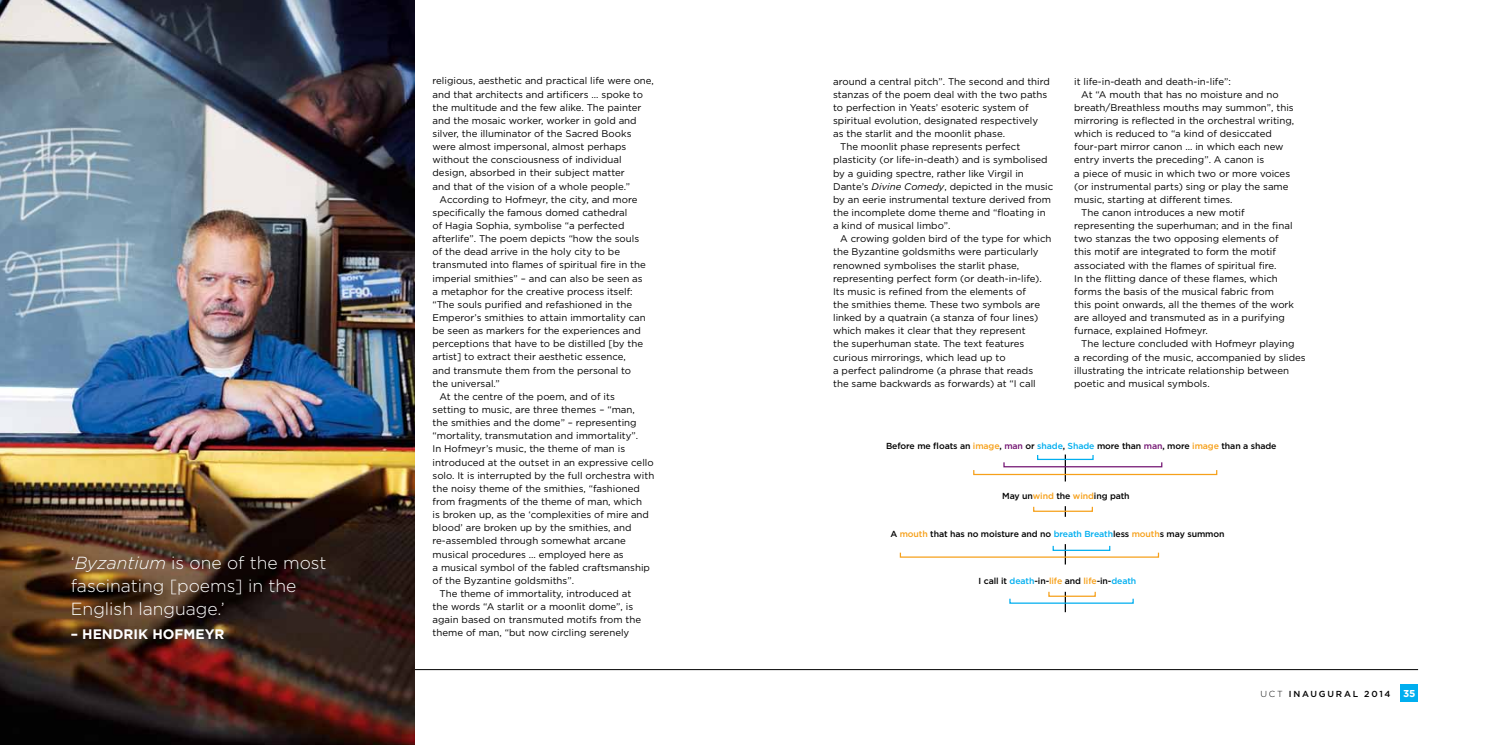
<style>
.page{position:relative;width:1489px;height:745px;background:#fff}
.page>*{position:absolute;margin:0;border:0;box-sizing:border-box;transform-origin:0 0}
.t1{font:300 17.5px/23.1px "Gotham";color:#fff}
.t2{font:700 13.75px "Gotham";color:#fff}
.t3{font:9.75px "Gotham";color:#000}
.t4{font:500 8.75px "Gotham";letter-spacing:-.01em;color:#000}
.t5{font:500 8.75px "Gotham";letter-spacing:.2em;color:#000}
.s1{font-style:italic}
.s2{color:#f6a01a}
.s3{color:#731472}
.s4{color:#00aeef}
.s5{font-weight:300}
.s6{font-weight:700;font-size:10px;color:#fff}
</style>
<div class="page">
<div style="left:1400px;top:683px;width:17px;height:18px;background:#00aeef"></div>
<hr style="left:71px;top:668px;width:1346px;height:1px;background:#000">
<img style="left:0;top:0;width:415px;height:744px">
<svg style="left:1064px;top:456px;width:1px;height:25px"></svg>
<svg style="left:1064px;top:544px;width:1px;height:20px"></svg>
<svg style="left:1064px;top:592px;width:1px;height:19px"></svg>
<div style="left:1003px;top:461px;width:159px;height:6px;border:1px solid #731472"></div>
<div style="left:973px;top:469px;width:244px;height:6px;border:1px solid #f6a01a"></div>
<h1 class="t1" style="left:71px;top:550px;width:257px">‘<span class="s1">Byzantium</span> is one of the most fascinating [poems] in the<br>English language.’</h1>
<h2 class="t2" style="left:71px;top:626px;width:155px">– H ENDRIK HOFMEYR</h2>
<p class="t3" style="left:432px;top:76px;width:223px">religious, aesthetic and practical life were one,</p>
<p class="t3" style="left:432px;top:89px;width:212px">and that architects and artificers … spoke to</p>
<p class="t3" style="left:432px;top:102px;width:210px">the multitude and the few alike. The painter</p>
<p class="t3" style="left:432px;top:115px;width:206px">and the mosaic worker, worker in gold and</p>
<p class="t3" style="left:432px;top:128px;width:200px">silver, the illuminator of the Sacred Books</p>
<p class="t3" style="left:432px;top:141px;width:195px">were almost impersonal, almost perhaps</p>
<p class="t3" style="left:432px;top:154px;width:191px">without the consciousness of individual</p>
<p class="t3" style="left:432px;top:167px;width:194px">design, absorbed in their subject matter</p>
<p class="t3" style="left:432px;top:181px;width:199px">and that of the vision of a whole people.”</p>
<p class="t3" style="left:439px;top:194px;width:199px">According to Hofmeyr, the city, and more</p>
<p class="t3" style="left:432px;top:207px;width:196px">specifically the famous domed cathedral</p>
<p class="t3" style="left:432px;top:220px;width:193px">of Hagia Sophia, symbolise “a perfected</p>
<p class="t3" style="left:432px;top:233px;width:208px">afterlife”. The poem depicts “how the souls</p>
<p class="t3" style="left:432px;top:246px;width:189px">of the dead arrive in the holy city to be</p>
<p class="t3" style="left:432px;top:259px;width:215px">transmuted into flames of spiritual fire in the</p>
<p class="t3" style="left:432px;top:272px;width:212px">imperial smithies” – and can also be seen as</p>
<p class="t3" style="left:432px;top:286px;width:202px">a metaphor for the creative process itself:</p>
<p class="t3" style="left:432px;top:299px;width:201px">“The souls purified and refashioned in the</p>
<p class="t3" style="left:432px;top:312px;width:215px">Emperor’s smithies to attain immortality can</p>
<p class="t3" style="left:432px;top:325px;width:210px">be seen as markers for the experiences and</p>
<p class="t3" style="left:432px;top:338px;width:212px">perceptions that have to be distilled [by the</p>
<p class="t3" style="left:432px;top:351px;width:195px">artist] to extract their aesthetic essence,</p>
<p class="t3" style="left:432px;top:364px;width:200px">and transmute them from the personal to</p>
<p class="t3" style="left:432px;top:377px;width:69px">the universal.”</p>
<p class="t3" style="left:439px;top:391px;width:177px">At the centre of the poem, and of its</p>
<p class="t3" style="left:432px;top:404px;width:204px">setting to music, are three themes – “man,</p>
<p class="t3" style="left:432px;top:417px;width:206px">the smithies and the dome” – representing</p>
<p class="t3" style="left:432px;top:430px;width:207px">“mortality, transmutation and immortality”.</p>
<p class="t3" style="left:432px;top:443px;width:194px">In Hofmeyr’s music, the theme of man is</p>
<p class="t3" style="left:432px;top:456px;width:223px">introduced at the outset in an expressive cello</p>
<p class="t3" style="left:432px;top:469px;width:223px">solo. It is interrupted by the full orchestra with</p>
<p class="t3" style="left:432px;top:482px;width:209px">the noisy theme of the smithies, “fashioned</p>
<p class="t3" style="left:432px;top:496px;width:211px">from fragments of the theme of man, which</p>
<p class="t3" style="left:432px;top:509px;width:218px">is broken up, as the ‘complexities of mire and</p>
<p class="t3" style="left:432px;top:522px;width:200px">blood’ are broken up by the smithies, and</p>
<p class="t3" style="left:432px;top:535px;width:195px">re-assembled through somewhat arcane</p>
<p class="t3" style="left:432px;top:548px;width:193px">musical procedures ... employed here as</p>
<p class="t3" style="left:432px;top:561px;width:219px">a musical symbol of the fabled craftsmanship</p>
<p class="t3" style="left:432px;top:574px;width:143px">of the Byzantine goldsmiths”.</p>
<p class="t3" style="left:439px;top:587px;width:193px">The theme of immortality, introduced at</p>
<p class="t3" style="left:432px;top:601px;width:202px">the words “A starlit or a moonlit dome”, is</p>
<p class="t3" style="left:432px;top:614px;width:210px">again based on transmuted motifs from the</p>
<p class="t3" style="left:432px;top:627px;width:198px">theme of man, “but now circling serenely</p>
<p class="t3" style="left:833px;top:76px;width:218px">around a central pitch”. The second and third</p>
<p class="t3" style="left:833px;top:89px;width:216px">stanzas of the poem deal with the two paths</p>
<p class="t3" style="left:833px;top:102px;width:197px">to perfection in Yeats’ esoteric system of</p>
<p class="t3" style="left:833px;top:115px;width:207px">spiritual evolution, designated respectively</p>
<p class="t3" style="left:833px;top:128px;width:173px">as the starlit and the moonlit phase.</p>
<p class="t3" style="left:840px;top:141px;width:182px">The moonlit phase represents perfect</p>
<p class="t3" style="left:833px;top:154px;width:216px">plasticity (or life-in-death) and is symbolised</p>
<p class="t3" style="left:833px;top:168px;width:192px">by a guiding spectre, rather like Virgil in</p>
<p class="t3" style="left:833px;top:181px;width:222px">Dante’s <span class="s1">Divine Comedy</span>, depicted in the music</p>
<p class="t3" style="left:833px;top:194px;width:219px">by an eerie instrumental texture derived from</p>
<p class="t3" style="left:833px;top:207px;width:214px">the incomplete dome theme and “floating in</p>
<p class="t3" style="left:833px;top:220px;width:119px">a kind of musical limbo”.</p>
<p class="t3" style="left:840px;top:233px;width:213px">A crowing golden bird of the type for which</p>
<p class="t3" style="left:833px;top:246px;width:207px">the Byzantine goldsmiths were particularly</p>
<p class="t3" style="left:833px;top:259px;width:187px">renowned symbolises the starlit phase,</p>
<p class="t3" style="left:833px;top:273px;width:210px">representing perfect form (or death-in-life).</p>
<p class="t3" style="left:833px;top:286px;width:194px">Its music is refined from the elements of</p>
<p class="t3" style="left:833px;top:299px;width:208px">the smithies theme. These two symbols are</p>
<p class="t3" style="left:833px;top:312px;width:207px">linked by a quatrain (a stanza of four lines)</p>
<p class="t3" style="left:833px;top:325px;width:194px">which makes it clear that they represent</p>
<p class="t3" style="left:833px;top:338px;width:193px">the superhuman state. The text features</p>
<p class="t3" style="left:833px;top:351px;width:174px">curious mirrorings, which lead up to</p>
<p class="t3" style="left:833px;top:364px;width:201px">a perfect palindrome (a phrase that reads</p>
<p class="t3" style="left:833px;top:378px;width:204px">the same backwards as forwards) at “I call</p>
<p class="t3" style="left:1074px;top:76px;width:158px">it life-in-death and death-in-life”:</p>
<p class="t3" style="left:1081px;top:89px;width:199px">At “A mouth that has no moisture and no</p>
<p class="t3" style="left:1074px;top:102px;width:221px">breath/Breathless mouths may summon”, this</p>
<p class="t3" style="left:1074px;top:115px;width:221px">mirroring is reflected in the orchestral writing,</p>
<p class="t3" style="left:1074px;top:128px;width:199px">which is reduced to “a kind of desiccated</p>
<p class="t3" style="left:1074px;top:141px;width:211px">four-part mirror canon ... in which each new</p>
<p class="t3" style="left:1074px;top:154px;width:191px">entry inverts the preceding”. A canon is</p>
<p class="t3" style="left:1074px;top:167px;width:217px">a piece of music in which two or more voices</p>
<p class="t3" style="left:1074px;top:181px;width:216px">(or instrumental parts) sing or play the same</p>
<p class="t3" style="left:1074px;top:194px;width:160px">music, starting at different times.</p>
<p class="t3" style="left:1081px;top:207px;width:165px">The canon introduces a new motif</p>
<p class="t3" style="left:1074px;top:220px;width:220px">representing the superhuman; and in the final</p>
<p class="t3" style="left:1074px;top:233px;width:206px">two stanzas the two opposing elements of</p>
<p class="t3" style="left:1074px;top:246px;width:203px">this motif are integrated to form the motif</p>
<p class="t3" style="left:1074px;top:259px;width:204px">associated with the flames of spiritual fire.</p>
<p class="t3" style="left:1074px;top:272px;width:205px">In the flitting dance of these flames, which</p>
<p class="t3" style="left:1074px;top:286px;width:201px">forms the basis of the musical fabric from</p>
<p class="t3" style="left:1074px;top:299px;width:221px">this point onwards, all the themes of the work</p>
<p class="t3" style="left:1074px;top:312px;width:212px">are alloyed and transmuted as in a purifying</p>
<p class="t3" style="left:1074px;top:325px;width:135px">furnace, explained Hofmeyr.</p>
<p class="t3" style="left:1081px;top:338px;width:215px">The lecture concluded with Hofmeyr playing</p>
<p class="t3" style="left:1074px;top:351px;width:233px">a recording of the music, accompanied by slides</p>
<p class="t3" style="left:1074px;top:364px;width:216px">illustrating the intricate relationship between</p>
<p class="t3" style="left:1074px;top:378px;width:137px">poetic and musical symbols.</p>
<p class="t4" style="left:886px;top:441px;width:392px">Before me floats an <span class="s2">image</span>, <span class="s3">man</span> or <span class="s4">shade</span>, <span class="s4">Shade</span> more than <span class="s3">man</span>, more <span class="s2">image</span> than a shade</p>
<p class="t4" style="left:1002px;top:491px;width:129px">May un<span class="s2">wind</span> the <span class="s2">wind</span>ing path</p>
<p class="t4" style="left:890px;top:529px;width:336px">A <span class="s2">mouth</span> that has no moisture and no <span class="s4">breath Breath</span>less <span class="s2">mouth</span>s may summon</p>
<p class="t4" style="left:978px;top:575px;width:159px">I call it <span class="s4">death</span>-in-<span class="s2">life</span> and <span class="s2">life</span>-in-<span class="s4">death</span></p>
<p class="t5" style="left:1260px;top:688px;width:156px"><span class="s5">UCT</span> INAUGURAL 2014 <span class="s6">35</span></p>
</div>
